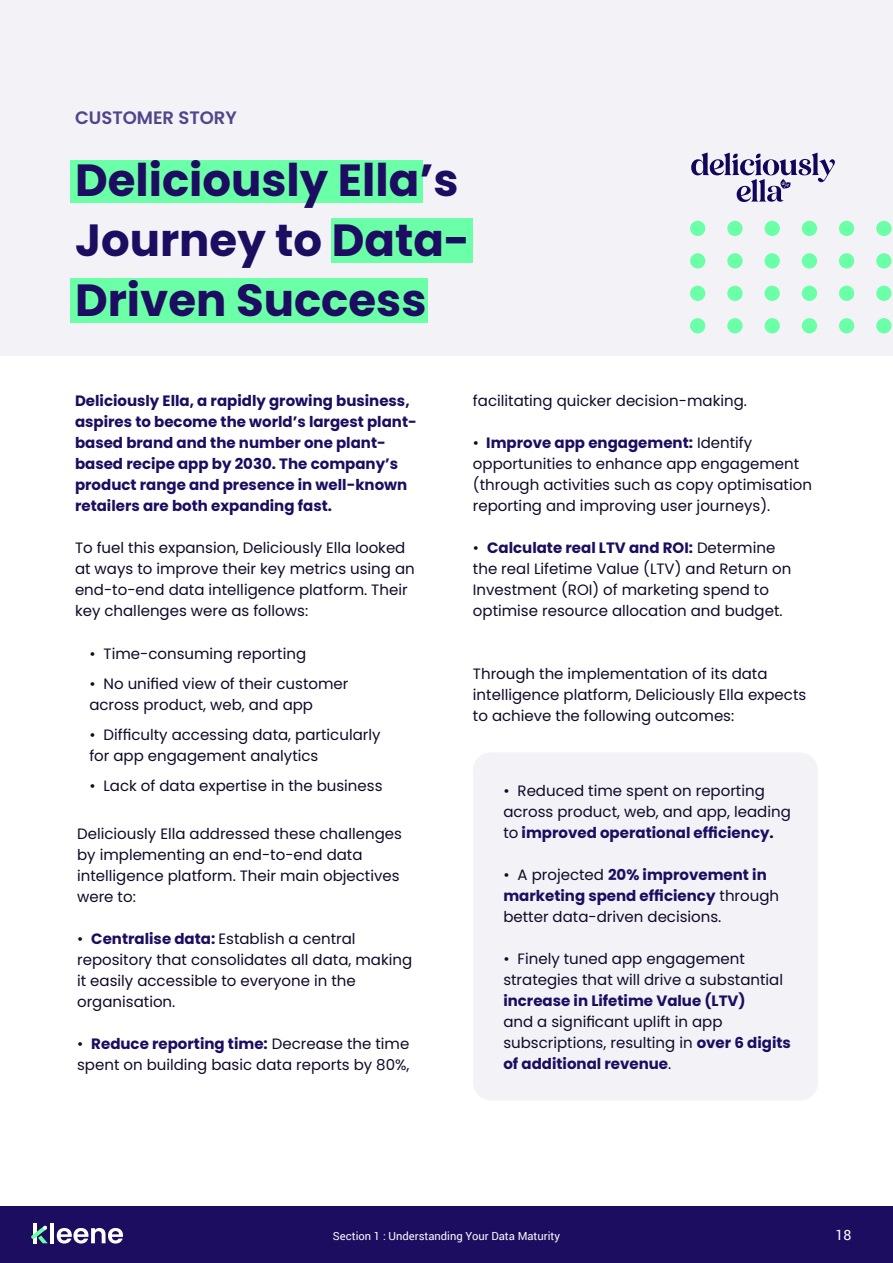
<style>
.page{position:relative;width:893px;height:1263px;background:#fff}
.page>*{position:absolute;margin:0;border:0;box-sizing:border-box;transform-origin:0 0}
.t1{font:700 45px/60px "Poppins";color:#1d0d60}
.t2{font:600 18px "Poppins";color:#524589}
.t3{font:15px/21px "Poppins";color:#120827}
.t4{font:700 15px/21px "Poppins";color:#1d0d60}
.t5{font:14.25px "Roboto";color:#fdfdfd}
.t6{font:11.25px "Roboto";color:#fdfdfd}
.s1{font-weight:700;color:#1d0d60}
.s2{font-weight:700}
</style>
<div class="page">
<div style="left:0;top:0;width:893px;height:356px;background:#f3f2f7"></div>
<div style="left:70px;top:278px;width:358px;height:44px;background:#6bffa8"></div>
<div style="left:70px;top:161px;width:352px;height:42px;background:#6bffa8"></div>
<div style="left:690px;top:221px;width:15px;height:15px;background:#6bffa8;border-radius:50%"></div>
<div style="left:727px;top:221px;width:16px;height:15px;background:#6bffa8;border-radius:50%"></div>
<div style="left:764px;top:221px;width:16px;height:15px;background:#6bffa8;border-radius:50%"></div>
<div style="left:802px;top:221px;width:15px;height:15px;background:#6bffa8;border-radius:50%"></div>
<div style="left:839px;top:221px;width:15px;height:15px;background:#6bffa8;border-radius:50%"></div>
<div style="left:876px;top:221px;width:15px;height:15px;background:#6bffa8;border-radius:50%"></div>
<div style="left:690px;top:253px;width:15px;height:15px;background:#6bffa8;border-radius:50%"></div>
<div style="left:727px;top:253px;width:16px;height:15px;background:#6bffa8;border-radius:50%"></div>
<div style="left:764px;top:253px;width:16px;height:15px;background:#6bffa8;border-radius:50%"></div>
<div style="left:802px;top:253px;width:15px;height:15px;background:#6bffa8;border-radius:50%"></div>
<div style="left:839px;top:253px;width:15px;height:15px;background:#6bffa8;border-radius:50%"></div>
<div style="left:876px;top:253px;width:15px;height:15px;background:#6bffa8;border-radius:50%"></div>
<div style="left:690px;top:286px;width:15px;height:15px;background:#6bffa8;border-radius:50%"></div>
<div style="left:727px;top:286px;width:16px;height:15px;background:#6bffa8;border-radius:50%"></div>
<div style="left:764px;top:286px;width:16px;height:15px;background:#6bffa8;border-radius:50%"></div>
<div style="left:802px;top:286px;width:15px;height:15px;background:#6bffa8;border-radius:50%"></div>
<div style="left:839px;top:286px;width:15px;height:15px;background:#6bffa8;border-radius:50%"></div>
<div style="left:876px;top:286px;width:15px;height:15px;background:#6bffa8;border-radius:50%"></div>
<div style="left:690px;top:318px;width:15px;height:15px;background:#6bffa8;border-radius:50%"></div>
<div style="left:727px;top:318px;width:16px;height:15px;background:#6bffa8;border-radius:50%"></div>
<div style="left:764px;top:318px;width:16px;height:15px;background:#6bffa8;border-radius:50%"></div>
<div style="left:802px;top:318px;width:15px;height:15px;background:#6bffa8;border-radius:50%"></div>
<div style="left:839px;top:318px;width:15px;height:15px;background:#6bffa8;border-radius:50%"></div>
<div style="left:876px;top:318px;width:15px;height:15px;background:#6bffa8;border-radius:50%"></div>
<div style="left:0;top:1206px;width:893px;height:57px;background:#1d0d60"></div>
<hr style="left:50px;top:1223px;width:4px;height:20px;background:#fff">
<hr style="left:33px;top:1223px;width:4px;height:20px;background:#fff">
<svg style="left:57px;top:1228px;width:66px;height:15px"></svg>
<svg style="left:31px;top:1225px;width:17px;height:18px"></svg>
<svg style="left:691px;top:152px;width:144px;height:50px"></svg>
<div style="left:331px;top:218px;width:142px;height:44px;background:#6bffa8"></div>
<div style="left:473px;top:752px;width:345px;height:348px;background:#f3f2f7;border-radius:18px"></div>
<p class="t2" style="left:75px;top:107px;width:163px">CUSTOMER STORY</p>
<h1 class="t1" style="left:75px;top:151px;width:396px">Deliciously Ella’s<br>Journey to Data-<br>Driven Success</h1>
<p class="t4" style="left:75px;top:391px;width:343px">Deliciously Ella, a rapidly growing business, aspires to become the world’s largest plant&shy;based brand and the number one plant&shy;based recipe app by 2030. The company’s product range and presence in well-known retailers are both expanding fast.</p>
<p class="t3" style="left:75px;top:538px;width:341px">To fuel this expansion, Deliciously Ella looked at ways to improve their key metrics using an end-to-end data intelligence platform. Their key challenges were as follows:</p>
<p class="t3" style="left:89px;top:644px;width:218px">• Time-consuming reporting</p>
<p class="t3" style="left:89px;top:674px;width:261px">• No unified view of their customer across product, web, and app</p>
<p class="t3" style="left:89px;top:725px;width:293px">• Difficulty accessing data, particularly for app engagement analytics</p>
<p class="t3" style="left:89px;top:776px;width:295px">• Lack of data expertise in the business</p>
<p class="t3" style="left:77px;top:823px;width:326px">Deliciously Ella addressed these challenges by implementing an end-to-end data intelligence platform. Their main objectives were to:</p>
<p class="t3" style="left:77px;top:928px;width:337px">• <span class="s1">Centralise data:</span> Establish a central repository that consolidates all data, making it easily accessible to everyone in the organisation.</p>
<p class="t3" style="left:77px;top:1033px;width:334px">• <span class="s1">Reduce reporting time:</span> Decrease the time spent on building basic data reports by 80%,</p>
<p class="t3" style="left:473px;top:391px;width:276px">facilitating quicker decision-making.</p>
<p class="t3" style="left:473px;top:433px;width:340px">• <span class="s1">Improve app engagement:</span> Identify opportunities to enhance app engagement (through activities such as copy optimisation reporting and improving user journeys).</p>
<p class="t3" style="left:473px;top:538px;width:320px">• <span class="s1">Calculate real LTV and ROI:</span> Determine the real Lifetime Value (LTV) and Return on Investment (ROI) of marketing spend to optimise resource allocation and budget.</p>
<p class="t3" style="left:473px;top:664px;width:335px">Through the implementation of its data intelligence platform, Deliciously Ella expects to achieve the following outcomes:</p>
<p class="t3" style="left:503px;top:780px;width:289px">• Reduced time spent on reporting across product, web, and app, leading to <span class="s1">improved operational efficiency</span><span class="s2">.</span></p>
<p class="t3" style="left:503px;top:864px;width:277px">• A projected <span class="s1">20% improvement in marketing spend efficiency</span> through better data-driven decisions.</p>
<p class="t3" style="left:503px;top:948px;width:281px">• Finely tuned app engagement strategies that will drive a substantial</p>
<p class="t4" style="left:503px;top:990px;width:244px">increase in Lifetime Value (LTV)</p>
<p class="t3" style="left:503px;top:1011px;width:289px">and a significant uplift in app subscriptions, resulting in <span class="s1">over 6 digits of additional revenue</span>.</p>
<p class="t6" style="left:333px;top:1228px;width:228px">Section 1 : Understanding Your Data Maturity</p>
<p class="t5" style="left:835px;top:1225px;width:17px">18</p>
</div>
